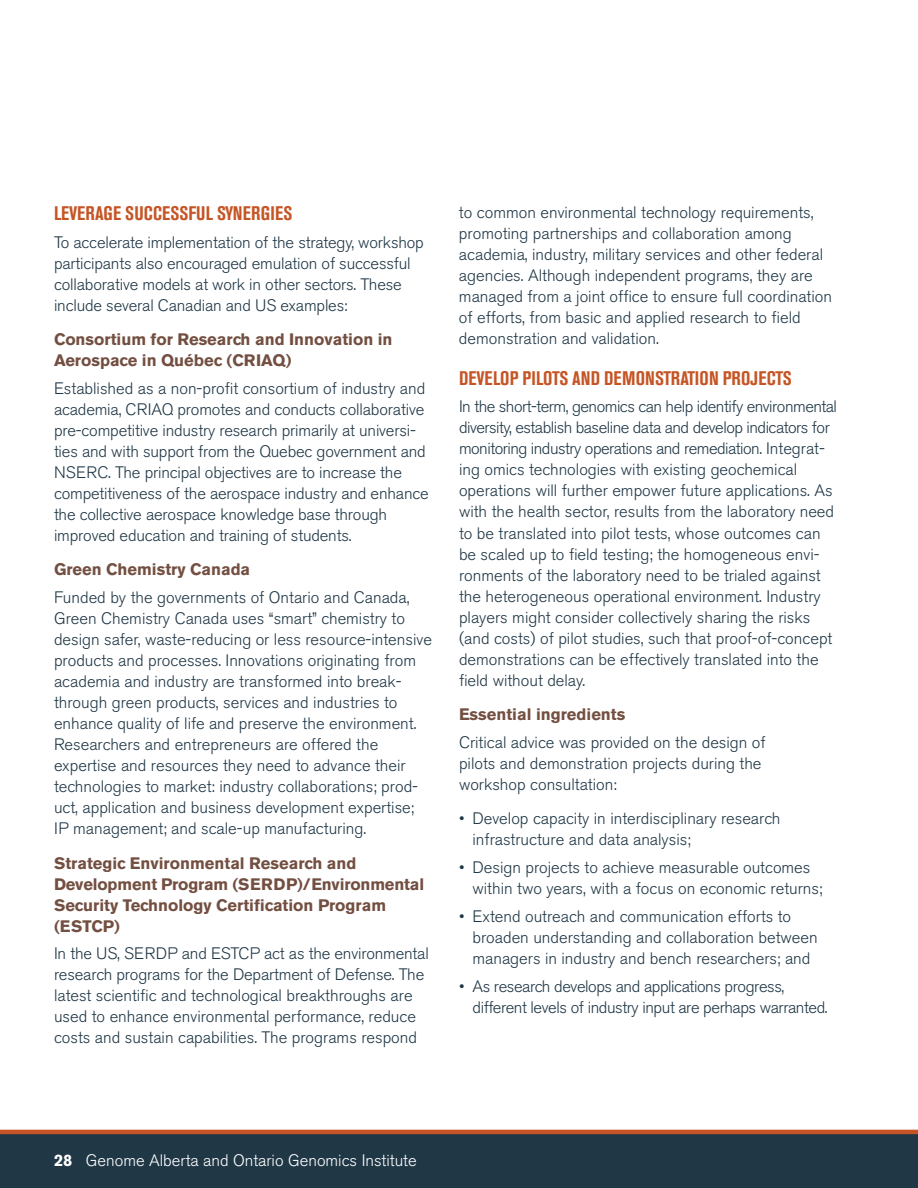
<style>
.page{position:relative;width:918px;height:1188px;background:#fff}
.page>*{position:absolute;margin:0;border:0;box-sizing:border-box;transform-origin:0 0}
.t1{font:700 condensed 19.5px "Akzidenz Grotesk BE";letter-spacing:.01em;color:#c55526}
.t2{font:300 16.5px/21px "Akzidenz Grotesk BE";color:#203746}
.t3{font:700 16.5px/21px "Akzidenz Grotesk BE";color:#734f41}
.t4{font:300 16.5px/21px "Akzidenz Grotesk BE";letter-spacing:-.025em;color:#203746}
.t5{font:300 16.5px "Akzidenz Grotesk BE";color:#fff}
.s1{font-weight:700}
</style>
<div class="page">
<div style="left:0;top:1134px;width:918px;height:54px;background:#203746"></div>
<hr style="left:0;top:1130px;width:918px;height:4px;background:#c55526">
<p class="t1" style="left:54px;top:202px;width:82px">LEVERAGE SUCCESS</p>
<p class="t1" style="left:189px;top:202px;width:96px">FUL SYNERGIES</p>
<p class="t2" style="left:54px;top:232px;width:371px">To accelerate implementation of the strategy, workshop participants also encouraged emulation of successful collaborative models at work in other sectors. These include several Canadian and US examples:</p>
<p class="t3" style="left:54px;top:329px;width:340px">Consortium for Research and Innovation in<br>Aerospace in Québec (CRIAQ)</p>
<p class="t2" style="left:54px;top:378px;width:376px">Established as a non-profit consortium of industry and academia, CRIAQ promotes and conducts collaborative pre-competitive industry research primarily at universi&shy;ties and with support from the Quebec government and NSERC. The principal objectives are to increase the competitiveness of the aerospace industry and enhance the collective aerospace knowledge base through improved education and training of students.</p>
<p class="t3" style="left:54px;top:559px;width:198px">Green Chemistry Canada</p>
<p class="t2" style="left:54px;top:587px;width:379px">Funded by the governments of Ontario and Canada, Green Chemistry Canada uses “smart” chemistry to design safer, waste-reducing or less resource-intensive products and processes. Innovations originating from academia and industry are transformed into break&shy;through green products, services and industries to enhance quality of life and preserve the environment.<br>Researchers and entrepreneurs are offered the expertise and resources they need to advance their technologies to market: industry collaborations; prod&shy;uct, application and business development expertise; IP management; and scale-up manufacturing.</p>
<p class="t3" style="left:54px;top:853px;width:372px">Strategic Environmental Research and Development Program (SERDP)/Environmental Security Technology Certification Program (ESTCP)</p>
<p class="t2" style="left:54px;top:944px;width:376px">In the US, SERDP and ESTCP act as the environmental research programs for the Department of Defense. The latest scientific and technological breakthroughs are used to enhance environmental performance, reduce costs and sustain capabilities. The programs respond</p>
<p class="t2" style="left:459px;top:202px;width:375px">to common environmental technology requirements, promoting partnerships and collaboration among academia, industry, military services and other federal agencies. Although independent programs, they are managed from a joint office to ensure full coordination of efforts, from basic and applied research to field demonstration and validation.</p>
<p class="t1" style="left:459px;top:367px;width:10px">DEVE</p>
<p class="t1" style="left:493px;top:367px;width:299px">LOP PILOTS AND DEM ONSTRATION PROJECTS</p>
<p class="t2" style="left:459px;top:397px;width:380px">In the short-term, genomics can help identify environmental diversity, establish baseline data and develop indicators for monitoring industry operations and remediation. Integrat&shy;ing omics technologies with existing geochemical operations will further empower future applications. As with the health sector, results from the laboratory need to be translated into pilot tests, whose outcomes can be scaled up to field testing; the homogeneous envi&shy;ronments of the laboratory need to be trialed against the heterogeneous operational environment. Industry players might consider collectively sharing the risks (and costs) of pilot studies, such that proof-of-concept demonstrations can be effectively translated into the field without delay.</p>
<p class="t3" style="left:459px;top:704px;width:168px">Essential ingredients</p>
<p class="t2" style="left:459px;top:732px;width:308px">Critical advice was provided on the design of pilots and demonstration projects during the workshop consultation:</p>
<p class="t2" style="left:472px;top:808px;width:310px;text-indent:-13px">• Develop capacity in interdisciplinary research infrastructure and data analysis;</p>
<p class="t2" style="left:472px;top:857px;width:352px;text-indent:-13px">• Design projects to achieve measurable outcomes within two years, with a focus on economic returns;</p>
<p class="t2" style="left:472px;top:906px;width:347px;text-indent:-13px">• Extend outreach and communication efforts to broaden understanding and collaboration between managers in industry and bench researchers; and</p>
<p class="t4" style="left:472px;top:976px;width:357px;text-indent:-13px">• As research develops and applications progress, different levels of industry input are perhaps warranted.</p>
<p class="t5" style="left:54px;top:1151px;width:364px"><span class="s1">28</span> Genome Alberta and Ontario Genomics Institute</p>
</div>
